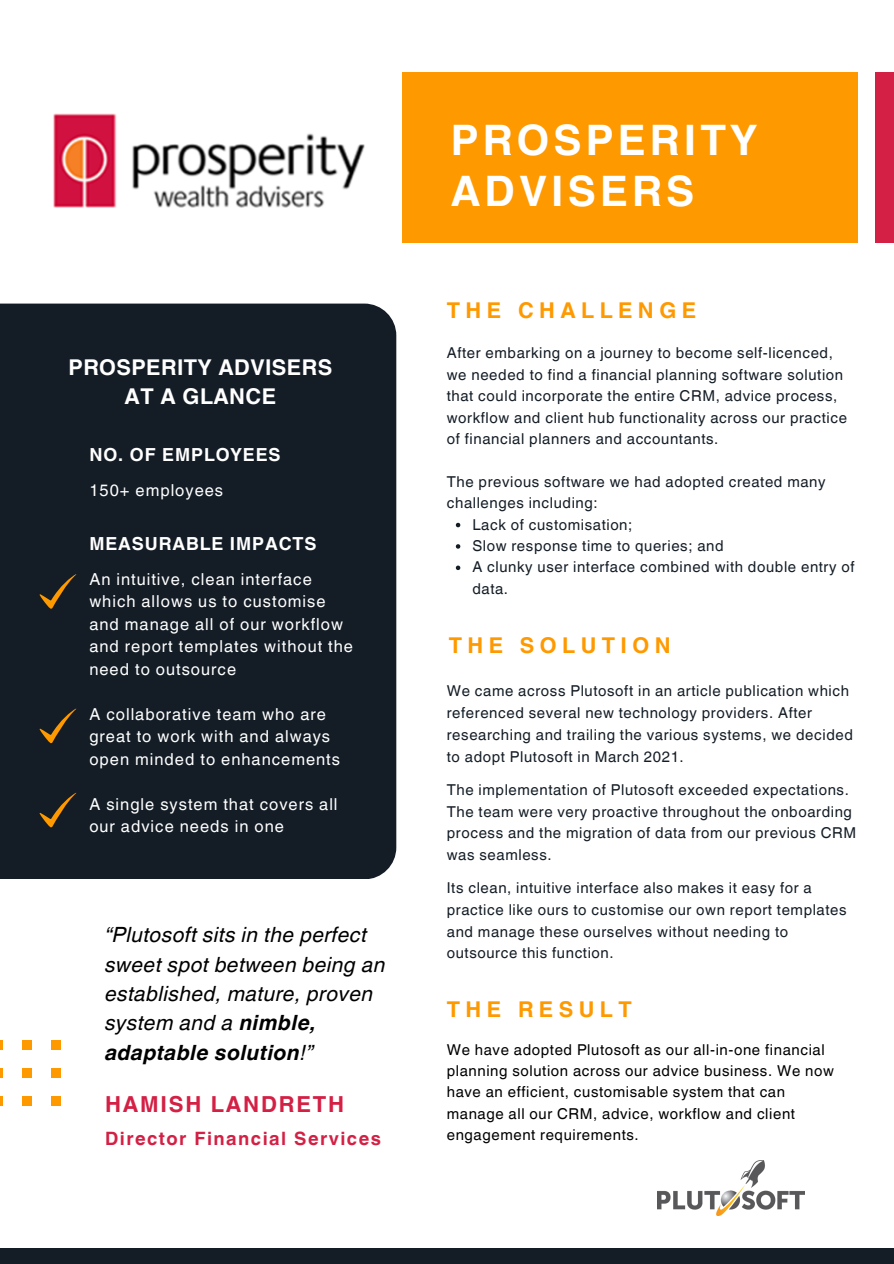
<style>
.page{position:relative;width:894px;height:1264px;background:#fff}
.page>*{position:absolute;margin:0;border:0;box-sizing:border-box;transform-origin:0 0}
.t1{font:700 42px/50.7px "Helvetica World";letter-spacing:.1em;color:#fff}
.t2{font:700 22.05px "Helvetica World";letter-spacing:.08em;color:#d32044}
.t3{font:700 21.75px "Helvetica World";letter-spacing:.25em;color:#fe9900}
.t4{font:700 21.75px "Helvetica World";letter-spacing:.02em;color:#fff}
.t5{font:italic 21px/29.2px "Helvetica World";letter-spacing:.02em;color:#000}
.t6{font:700 18.45px "Helvetica World";letter-spacing:.08em;color:#d32044}
.t7{font:700 18px "Helvetica World";letter-spacing:.05em;color:#fff}
.t8{font:16.5px/22.5px "Helvetica World";letter-spacing:.06em;color:#fff}
.t9{font:15px/21.9px "Helvetica World";letter-spacing:.04em;color:#141d26}
.t10{font:15px/21.3px "Helvetica World";letter-spacing:.04em;color:#000}
.s1{font-weight:700}
</style>
<div class="page">
<div style="left:0;top:303px;width:396px;height:576px;background:#141d26"></div>
<div style="left:0;top:1248px;width:893px;height:15px;background:#141d26"></div>
<div style="left:0;top:72px;width:856px;height:171px;background:#fe9900"></div>
<div style="left:0;top:55px;width:401px;height:207px;background:#fff"></div>
<div style="left:51px;top:1040px;width:10px;height:9px;background:#fe9900"></div>
<div style="left:22px;top:1040px;width:10px;height:9px;background:#fe9900"></div>
<svg style="left:0;top:1040px;width:2px;height:9px"></svg>
<div style="left:51px;top:1067px;width:10px;height:10px;background:#fe9900"></div>
<div style="left:22px;top:1067px;width:10px;height:10px;background:#fe9900"></div>
<svg style="left:0;top:1068px;width:2px;height:9px"></svg>
<div style="left:51px;top:1095px;width:10px;height:10px;background:#fe9900"></div>
<div style="left:22px;top:1095px;width:10px;height:10px;background:#fe9900"></div>
<svg style="left:0;top:1096px;width:2px;height:9px"></svg>
<img style="left:657px;top:1160px;width:147px;height:55px">
<div style="left:875px;top:72px;width:18px;height:171px;background:#d32044"></div>
<svg style="left:40px;top:574px;width:36px;height:34px"></svg>
<svg style="left:40px;top:708px;width:36px;height:35px"></svg>
<svg style="left:40px;top:792px;width:36px;height:35px"></svg>
<img style="left:53px;top:113px;width:312px;height:95px">
<svg style="left:455px;top:523px;width:5px;height:4px"></svg>
<svg style="left:455px;top:544px;width:5px;height:4px"></svg>
<svg style="left:455px;top:565px;width:5px;height:5px"></svg>
<p class="t4" style="left:68px;top:349px;width:265px">PROSPERITY ADVISERS</p>
<p class="t4" style="left:125px;top:378px;width:153px">AT A GLANCE</p>
<p class="t7" style="left:89px;top:440px;width:193px">NO. OF EMPLOYEES</p>
<p class="t8" style="left:89px;top:479px;width:135px">150+ employees</p>
<p class="t7" style="left:89px;top:529px;width:229px">MEASURABLE IMPACTS</p>
<h2 class="t8" style="left:89px;top:567px;width:265px">An intuitive, clean interface which allows us to customise and manage all of our workflow and report templates without the need to outsource</h2>
<p class="t8" style="left:89px;top:702px;width:252px">A collaborative team who are great to work with and always open minded to enhancements</p>
<h4 class="t8" style="left:89px;top:792px;width:250px">A single system that covers all our advice needs in one</h4>
<p class="t5" style="left:105px;top:918px;width:281px">“Plutosoft sits in the perfect sweet spot between being an established, mature, proven system and a <span class="s1">nimble, adaptable solution</span>!”</p>
<p class="t2" style="left:105px;top:1086px;width:240px">HAMISH LANDRETH</p>
<h4 class="t6" style="left:105px;top:1123px;width:277px">Director Financial Services</h4>
<p class="t1" style="left:450px;top:111px;width:308px">PROSPERITY<br>ADVISERS</p>
<p class="t3" style="left:446px;top:292px;width:251px">THE CHALLENGE</p>
<p class="t9" style="left:446px;top:342px;width:401px;line-height:21.3px">After embarking on a journey to become self-licenced, we needed to find a financial planning software solution that could incorporate the entire CRM, advice process, workflow and client hub functionality across our practice of financial planners and accountants.</p>
<p class="t9" style="left:446px;top:471px;width:380px;line-height:21.3px">The previous software we had adopted created many challenges including:</p>
<h2 class="t9" style="left:472px;top:513px;width:161px">Lack of customisation;</h2>
<h5 class="t9" style="left:472px;top:535px;width:253px">Slow response time to queries; and</h5>
<h2 class="t9" style="left:472px;top:556px;width:383px;line-height:21.3px">A clunky user interface combined with double entry of data.</h2>
<p class="t3" style="left:448px;top:628px;width:223px">THE SOLUTION</p>
<p class="t9" style="left:446px;top:680px;width:407px">We came across Plutosoft in an article publication which referenced several new technology providers. After researching and trailing the various systems, we decided to adopt Plutosoft in March 2021.</p>
<p class="t9" style="left:446px;top:778px;width:411px">The implementation of Plutosoft exceeded expectations.<br>The team were very proactive throughout the onboarding process and the migration of data from our previous CRM was seamless.</p>
<h2 class="t9" style="left:446px;top:876px;width:401px">Its clean, intuitive interface also makes it easy for a practice like ours to customise our own report templates and manage these ourselves without needing to outsource this function.</h2>
<p class="t3" style="left:446px;top:991px;width:186px">THE RESULT</p>
<p class="t10" style="left:446px;top:1038px;width:388px">We have adopted Plutosoft as our all-in-one financial planning solution across our advice business. We now have an efficient, customisable system that can manage all our CRM, advice, workflow and client engagement requirements.</p>
</div>
